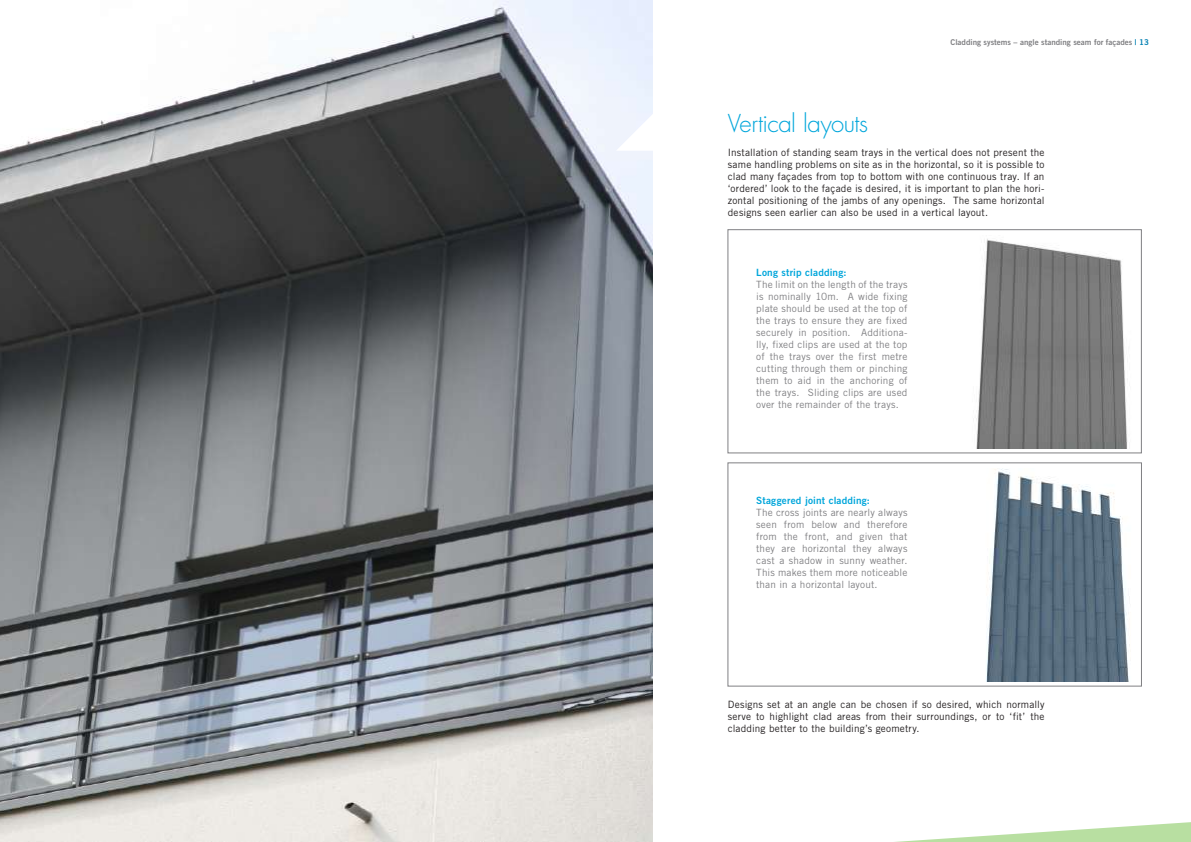
<style>
.page{position:relative;width:1191px;height:842px;background:#fff}
.page>*{position:absolute;margin:0;border:0;box-sizing:border-box;transform-origin:0 0}
.t1{font:300 24px "Futura Std";letter-spacing:-.025em;color:#00a6db}
.t2{font:10.1px/12px "Trade Gothic LT Std";letter-spacing:.015em;color:#231f20;text-align:justify}
.t3{font:10px/12px "Trade Gothic LT Std";letter-spacing:.015em;color:#808083;text-align:justify}
.t4{font:10px "Trade Gothic LT Std Bd 2";letter-spacing:.02em;color:#00a6db}
.t5{font:8px "Trade Gothic LT Std Bd 2";color:#808083}
.s1{color:#007fb2}
</style>
<div class="page">
<svg style="left:895px;top:822px;width:296px;height:20px"></svg>
<img style="left:0;top:0;width:652px;height:842px">
<img style="left:986px;top:468px;width:144px;height:214px">
<img style="left:973px;top:239px;width:155px;height:210px">
<div style="left:728px;top:230px;width:413px;height:223px;border:1px solid #808083"></div>
<svg style="left:616px;top:113px;width:37px;height:38px"></svg>
<h1 class="t1" style="left:728px;top:109px;width:142px">Vertical layouts</h1>
<p class="t5" style="left:950px;top:37px;width:200px">Cladding systems – angle standing seam for façades <span class="s1">| 13</span></p>
<p class="t2" style="left:728px;top:146px;width:318px">Installation of standing seam trays in the vertical does not present the same handling problems on site as in the horizontal, so it is possible to clad many façades from top to bottom with one continuous tray. If an ‘ordered’ look to the façade is desired, it is important to plan the hori&shy;zontal positioning of the jambs of any openings. The same horizontal designs seen earlier can also be used in a vertical layout.</p>
<p class="t4" style="left:756px;top:266px;width:92px">Long strip cladding:</p>
<p class="t3" style="left:756px;top:278px;width:153px">The limit on the length of the trays is nominally 10m. A wide fixing plate should be used at the top of the trays to ensure they are fixed securely in position. Additiona&shy;lly, fixed clips are used at the top of the trays over the first metre cutting through them or pinching them to aid in the anchoring of the trays. Sliding clips are used over the remainder of the trays.</p>
<p class="t4" style="left:756px;top:494px;width:115px">Staggered joint cladding:</p>
<p class="t3" style="left:756px;top:506px;width:153px">The cross joints are nearly always seen from below and therefore from the front, and given that they are horizontal they always cast a shadow in sunny weather.<br>This makes them more noticeable than in a horizontal layout.</p>
<p class="t2" style="left:728px;top:698px;width:318px">Designs set at an angle can be chosen if so desired, which normally serve to highlight clad areas from their surroundings, or to ‘fit’ the cladding better to the building’s geometry.</p>
</div>
